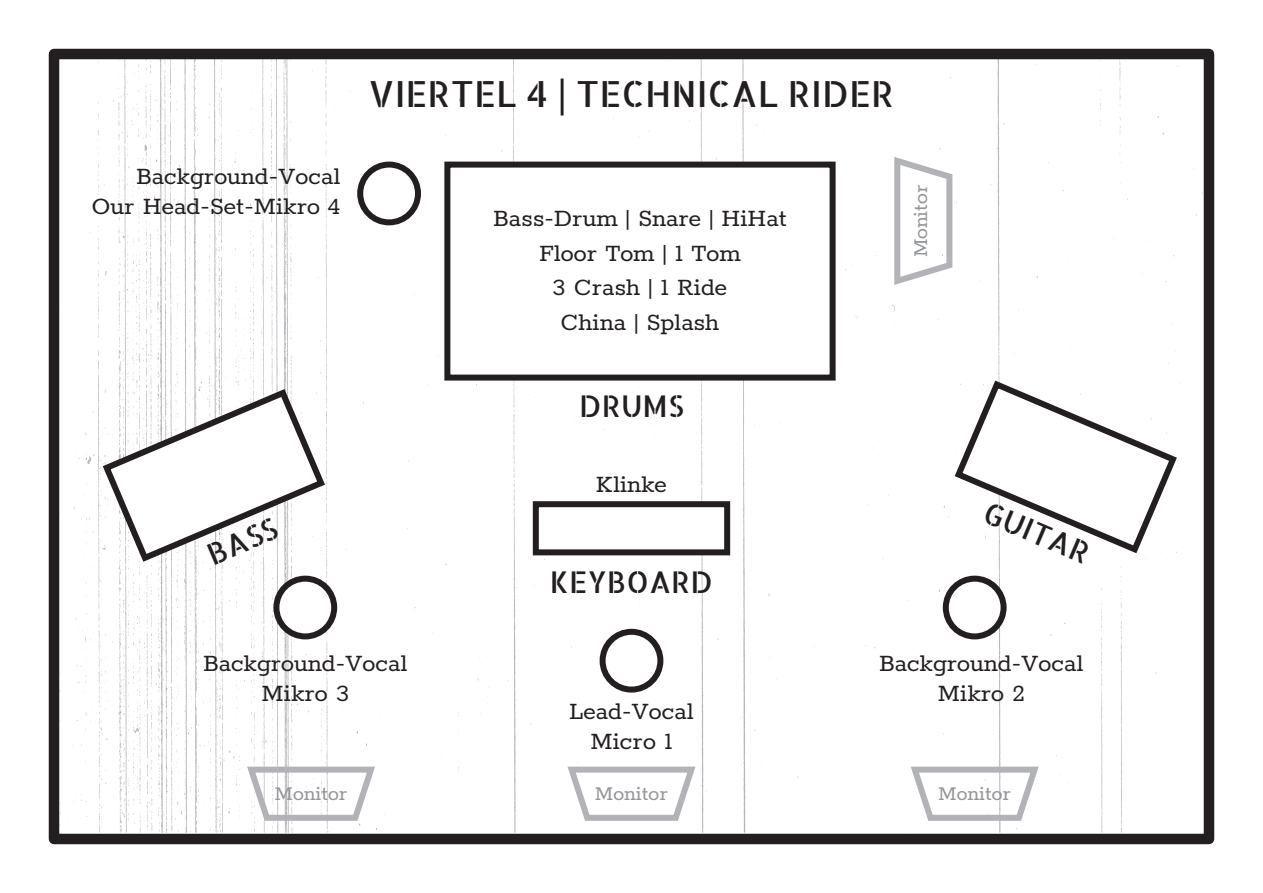
<style>
.page{position:relative;width:1263px;height:893px;background:#fff}
.page>*{position:absolute;margin:0;border:0;box-sizing:border-box;transform-origin:0 0}
.t1{font:36px "Allerta Stencil";color:#231f20}
.t2{font:30px "Allerta Stencil";color:#231f20}
.t3{font:27px "Rokkitt";color:#231f20}
.t4{font:22.5px "Rokkitt";color:#939598}
</style>
<div class="page">
<img style="left:60px;top:60px;width:1143px;height:773px">
<div style="left:49px;top:49px;width:1165px;height:795px;border:10px solid #231f20"></div>
<svg style="left:99px;top:385px;width:230px;height:181px"></svg>
<div style="left:536px;top:504px;width:191px;height:48px;background:#fff"></div>
<div style="left:533px;top:501px;width:197px;height:54px;border:6px solid #231f20"></div>
<div style="left:447px;top:165px;width:386px;height:213px;background:#fff"></div>
<div style="left:444px;top:162px;width:392px;height:219px;border:6px solid #231f20"></div>
<svg style="left:890px;top:153px;width:65px;height:135px"></svg>
<svg style="left:907px;top:762px;width:136px;height:62px"></svg>
<svg style="left:244px;top:762px;width:135px;height:62px"></svg>
<svg style="left:951px;top:377px;width:230px;height:180px"></svg>
<div style="left:276px;top:579px;width:58px;height:57px;background:#fff;border-radius:50%"></div>
<div style="left:273px;top:576px;width:64px;height:63px;border:6px solid #231f20;border-radius:50%"></div>
<div style="left:603px;top:632px;width:57px;height:58px;background:#fff;border-radius:50%"></div>
<div style="left:600px;top:629px;width:63px;height:64px;border:6px solid #231f20;border-radius:50%"></div>
<div style="left:360px;top:165px;width:58px;height:57px;background:#fff;border-radius:50%"></div>
<div style="left:357px;top:162px;width:64px;height:63px;border:6px solid #231f20;border-radius:50%"></div>
<div style="left:946px;top:579px;width:57px;height:57px;background:#fff;border-radius:50%"></div>
<div style="left:943px;top:576px;width:63px;height:63px;border:6px solid #231f20;border-radius:50%"></div>
<svg style="left:564px;top:762px;width:136px;height:62px"></svg>
<p class="t3" style="left:136px;top:158px;width:206px">Background-Vocal</p>
<p class="t3" style="left:91px;top:188px;width:251px">Our Head-Set-Mikro 4</p>
<p class="t2" style="left:201px;top:537px;width:75px;rotate:-23deg">BASS</p>
<p class="t1" style="left:369px;top:70px;width:527px">VIERTEL 4 | TECHNICAL RIDER</p>
<p class="t3" style="left:493px;top:200px;width:295px">Bass-Drum | Snare | HiHat</p>
<p class="t3" style="left:539px;top:235px;width:203px">Floor Tom | 1 Tom</p>
<p class="t3" style="left:553px;top:269px;width:176px">3 Crash | 1 Ride</p>
<p class="t3" style="left:561px;top:304px;width:160px">China | Splash</p>
<p class="t2" style="left:579px;top:386px;width:106px">DRUMS</p>
<p class="t3" style="left:596px;top:466px;width:73px">Klinke</p>
<p class="t4" style="left:906px;top:257px;width:75px;rotate:-90deg">Monitor</p>
<p class="t2" style="left:550px;top:562px;width:165px">KEYBOARD</p>
<p class="t2" style="left:993px;top:492px;width:114px;rotate:23deg">GUITAR</p>
<p class="t3" style="left:203px;top:646px;width:206px">Background-Vocal</p>
<p class="t3" style="left:262px;top:676px;width:89px">Mikro 3</p>
<p class="t3" style="left:879px;top:646px;width:206px">Background-Vocal</p>
<p class="t3" style="left:938px;top:676px;width:88px">Mikro 2</p>
<p class="t3" style="left:569px;top:693px;width:126px">Lead-Vocal</p>
<p class="t3" style="left:590px;top:723px;width:84px">Micro 1</p>
<p class="t4" style="left:595px;top:778px;width:75px">Monitor</p>
<p class="t4" style="left:275px;top:778px;width:75px">Monitor</p>
<p class="t4" style="left:938px;top:778px;width:75px">Monitor</p>
</div>
